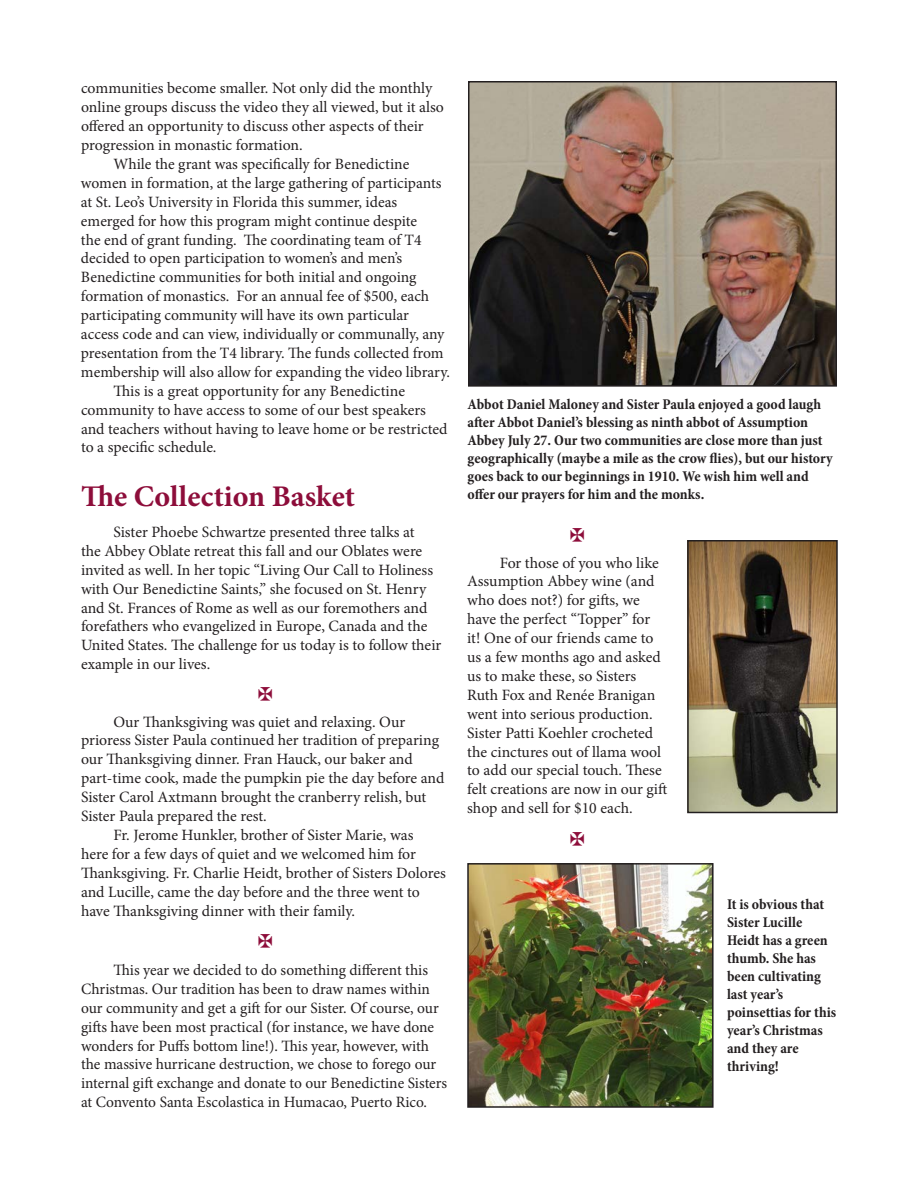
<style>
.page{position:relative;width:918px;height:1188px;background:#fff}
.page>*{position:absolute;margin:0;border:0;box-sizing:border-box;transform-origin:0 0}
.t1{font:700 30px "Minion Pro";color:#8d0d3a}
.t2{font:15.75px/18.9px "Minion Pro";color:#231f20}
.t3{font:700 condensed 15px/18px "Minion Pro";color:#231f20}
</style>
<div class="page">
<img style="left:471px;top:84px;width:363px;height:300px">
<div style="left:468px;top:81px;width:369px;height:306px;border:2px solid #231f20"></div>
<img style="left:690px;top:543px;width:145px;height:267px">
<div style="left:687px;top:540px;width:151px;height:273px;border:2px solid #231f20"></div>
<img style="left:470px;top:866px;width:241px;height:239px">
<div style="left:467px;top:863px;width:247px;height:245px;border:2px solid #231f20"></div>
<p class="t2" style="left:81px;top:79px;width:353px">communities become smaller. Not only did the monthly</p>
<p class="t2" style="left:81px;top:98px;width:364px">online groups discuss the video they all viewed, but it also</p>
<p class="t2" style="left:81px;top:117px;width:344px">offered an opportunity to discuss other aspects of their</p>
<p class="t2" style="left:81px;top:136px;width:223px">progression in monastic formation.</p>
<p class="t2" style="left:113px;top:155px;width:298px">While the grant was specifically for Benedictine</p>
<p class="t2" style="left:81px;top:173px;width:362px">women in formation, at the large gathering of participants</p>
<p class="t2" style="left:81px;top:192px;width:318px">at St. Leo’s University in Florida this summer, ideas</p>
<p class="t2" style="left:81px;top:211px;width:338px">emerged for how this program might continue despite</p>
<p class="t2" style="left:81px;top:230px;width:342px">the end of grant funding. The coordinating team of T4</p>
<p class="t2" style="left:81px;top:249px;width:323px">decided to open participation to women’s and men’s</p>
<p class="t2" style="left:81px;top:268px;width:337px">Benedictine communities for both initial and ongoing</p>
<p class="t2" style="left:81px;top:287px;width:350px">formation of monastics. For an annual fee of $500, each</p>
<p class="t2" style="left:81px;top:306px;width:330px">participating community will have its own particular</p>
<p class="t2" style="left:81px;top:325px;width:365px">access code and can view, individually or communally, any</p>
<p class="t2" style="left:81px;top:344px;width:364px">presentation from the T4 library. The funds collected from</p>
<p class="t2" style="left:81px;top:362px;width:370px">membership will also allow for expanding the video library.</p>
<p class="t2" style="left:113px;top:381px;width:293px">This is a great opportunity for any Benedictine</p>
<p class="t2" style="left:81px;top:400px;width:346px">community to have access to some of our best speakers</p>
<p class="t2" style="left:81px;top:419px;width:368px">and teachers without having to leave home or be restricted</p>
<p class="t2" style="left:81px;top:438px;width:137px">to a specific schedule.</p>
<h1 class="t1" style="left:81px;top:476px;width:276px">The Collection Basket</h1>
<p class="t2" style="left:81px;top:523px;width:362px;text-indent:32px">Sister Phoebe Schwartze presented three talks at<br>the Abbey Oblate retreat this fall and our Oblates were invited as well. In her topic “Living Our Call to Holiness with Our Benedictine Saints,” she focused on St. Henry and St. Frances of Rome as well as our foremothers and forefathers who evangelized in Europe, Canada and the United States. The challenge for us today is to follow their example in our lives.</p>
<p class="t2" style="left:113px;top:712px;width:293px">Our Thanksgiving was quiet and relaxing. Our</p>
<p class="t2" style="left:81px;top:731px;width:360px">prioress Sister Paula continued her tradition of preparing</p>
<p class="t2" style="left:81px;top:750px;width:333px">our Thanksgiving dinner. Fran Hauck, our baker and</p>
<p class="t2" style="left:81px;top:769px;width:365px">part-time cook, made the pumpkin pie the day before and</p>
<p class="t2" style="left:81px;top:788px;width:347px">Sister Carol Axtmann brought the cranberry relish, but</p>
<p class="t2" style="left:81px;top:807px;width:187px">Sister Paula prepared the rest.</p>
<p class="t2" style="left:113px;top:826px;width:302px">Fr. Jerome Hunkler, brother of Sister Marie, was</p>
<p class="t2" style="left:81px;top:844px;width:336px">here for a few days of quiet and we welcomed him for</p>
<p class="t2" style="left:81px;top:863px;width:366px">Thanksgiving. Fr. Charlie Heidt, brother of Sisters Dolores</p>
<p class="t2" style="left:81px;top:882px;width:341px">and Lucille, came the day before and the three went to</p>
<p class="t2" style="left:81px;top:901px;width:276px">have Thanksgiving dinner with their family.</p>
<p class="t2" style="left:81px;top:961px;width:368px;text-indent:32px">This year we decided to do something different this Christmas. Our tradition has been to draw names within our community and get a gift for our Sister. Of course, our gifts have been most practical (for instance, we have done wonders for Puffs bottom line!). This year, however, with the massive hurricane destruction, we chose to forego our internal gift exchange and donate to our Benedictine Sisters at Convento Santa Escolastica in Humacao, Puerto Rico.</p>
<p class="t3" style="left:468px;top:395px;width:367px">Abbot Daniel Maloney and Sister Paula enjoyed a good laugh after Abbot Daniel’s blessing as ninth abbot of Assumption Abbey July 27. Our two communities are close more than just geographically (maybe a mile as the crow flies), but our history goes back to our beginnings in 1910. We wish him well and offer our prayers for him and the monks.</p>
<p class="t2" style="left:467px;top:553px;width:202px;text-indent:32px">For those of you who like<br>Assumption Abbey wine (and who does not?) for gifts, we have the perfect “Topper” for it! One of our friends came to us a few months ago and asked us to make these, so Sisters<br>Ruth Fox and Renée Branigan went into serious production.<br>Sister Patti Koehler crocheted the cinctures out of llama wool to add our special touch. These felt creations are now in our gift shop and sell for $10 each.</p>
<p class="t3" style="left:727px;top:895px;width:111px">It is obvious that<br>Sister Lucille<br>Heidt has a green thumb. She has been cultivating last year’s poinsettias for this year’s Christmas and they are thriving!</p>
</div>
